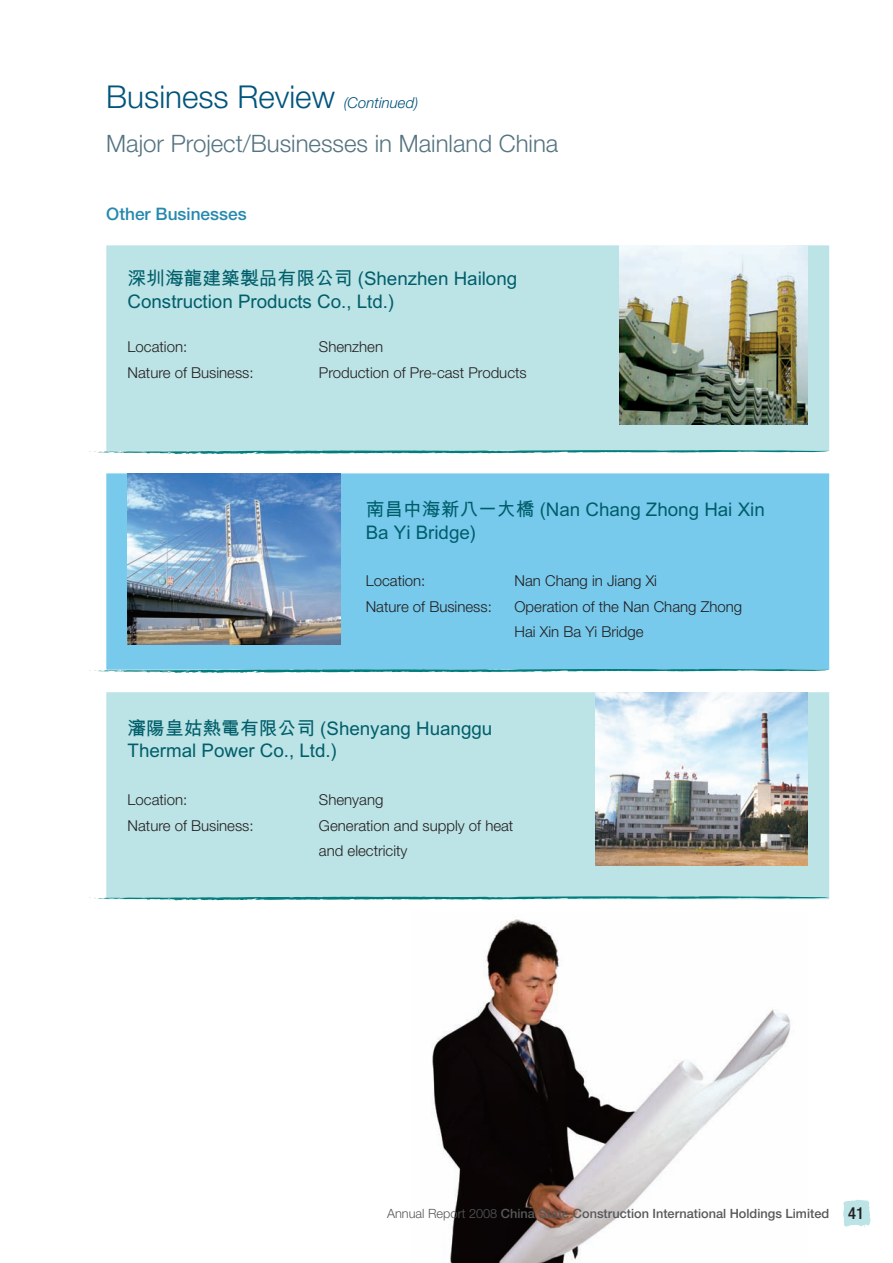
<style>
.page{position:relative;width:893px;height:1263px;background:#fff}
.page>*{position:absolute;margin:0;border:0;box-sizing:border-box;transform-origin:0 0}
.t1{font:300 31.5px "Helvetica Neue LT Std";color:#01547c}
.t2{font:300 24px "Helvetica Neue LT Std";color:#557482}
.t3{font:700 18.75px/22.5px "M Hei HK";color:#005e6b}
.t4{font:500 17.25px "Helvetica Neue LT Std";color:#2689ae}
.t5{font:500 condensed 16.5px "Helvetica Neue LT Std";color:#231f20}
.t6{font:300 15px/25.5px "Helvetica Neue LT Std";color:#231f20}
.t7{font:500 12.75px "Helvetica Neue LT Std";color:#57585a}
.s1{font-style:italic;font-size:15px}
.s2{font-weight:300}
</style>
<div class="page">
<svg style="left:843px;top:1199px;width:28px;height:29px"></svg>
<div style="left:106px;top:245px;width:723px;height:205px;background:#bce3e5"></div>
<div style="left:106px;top:473px;width:723px;height:196px;background:#77caec"></div>
<div style="left:106px;top:692px;width:723px;height:204px;background:#bce3e5"></div>
<svg style="left:89px;top:450px;width:740px;height:4px"></svg>
<svg style="left:89px;top:669px;width:740px;height:4px"></svg>
<svg style="left:89px;top:896px;width:740px;height:5px"></svg>
<img style="left:620px;top:245px;width:188px;height:180px">
<img style="left:128px;top:473px;width:212px;height:172px">
<img style="left:595px;top:692px;width:213px;height:174px">
<img style="left:432px;top:919px;width:359px;height:344px">
<h1 class="t1" style="left:106px;top:85px;width:313px">Business Review <span class="s1">(Continued)</span></h1>
<h2 class="t2" style="left:106px;top:135px;width:454px">Major Project/Businesses in Mainland China</h2>
<p class="t4" style="left:106px;top:208px;width:142px">Other Businesses</p>
<p class="t3" style="left:128px;top:269px;width:391px">深圳海龍建築製品有限公司 (Shenzhen Hailong<br>Construction Products Co., Ltd.)</p>
<p class="t6" style="left:128px;top:336px;width:61px">Location:</p>
<p class="t6" style="left:319px;top:336px;width:66px">Shenzhen</p>
<p class="t6" style="left:128px;top:361px;width:128px">Nature of Business:</p>
<p class="t6" style="left:319px;top:361px;width:209px">Production of Pre-cast Products</p>
<p class="t3" style="left:366px;top:500px;width:401px">南昌中海新八一大橋 (Nan Chang Zhong Hai Xin<br>Ba Yi Bridge)</p>
<p class="t6" style="left:366px;top:570px;width:61px">Location:</p>
<p class="t6" style="left:514px;top:570px;width:144px">Nan Chang in Jiang Xi</p>
<p class="t6" style="left:366px;top:595px;width:128px">Nature of Business:</p>
<p class="t6" style="left:514px;top:595px;width:229px">Operation of the Nan Chang Zhong<br>Hai Xin Ba Yi Bridge</p>
<p class="t3" style="left:128px;top:719px;width:366px">瀋陽皇姑熱電有限公司 (Shenyang Huanggu<br>Thermal Power Co., Ltd.)</p>
<p class="t6" style="left:128px;top:789px;width:61px">Location:</p>
<p class="t6" style="left:319px;top:789px;width:66px">Shenyang</p>
<p class="t6" style="left:128px;top:814px;width:128px">Nature of Business:</p>
<p class="t6" style="left:319px;top:814px;width:196px">Generation and supply of heat and electricity</p>
<p class="t7" style="left:387px;top:1208px;width:444px"><span class="s2">Annual Report 2008</span> China State Construction International Holdings Limited</p>
<p class="t5" style="left:848px;top:1207px;width:17px">41</p>
</div>
